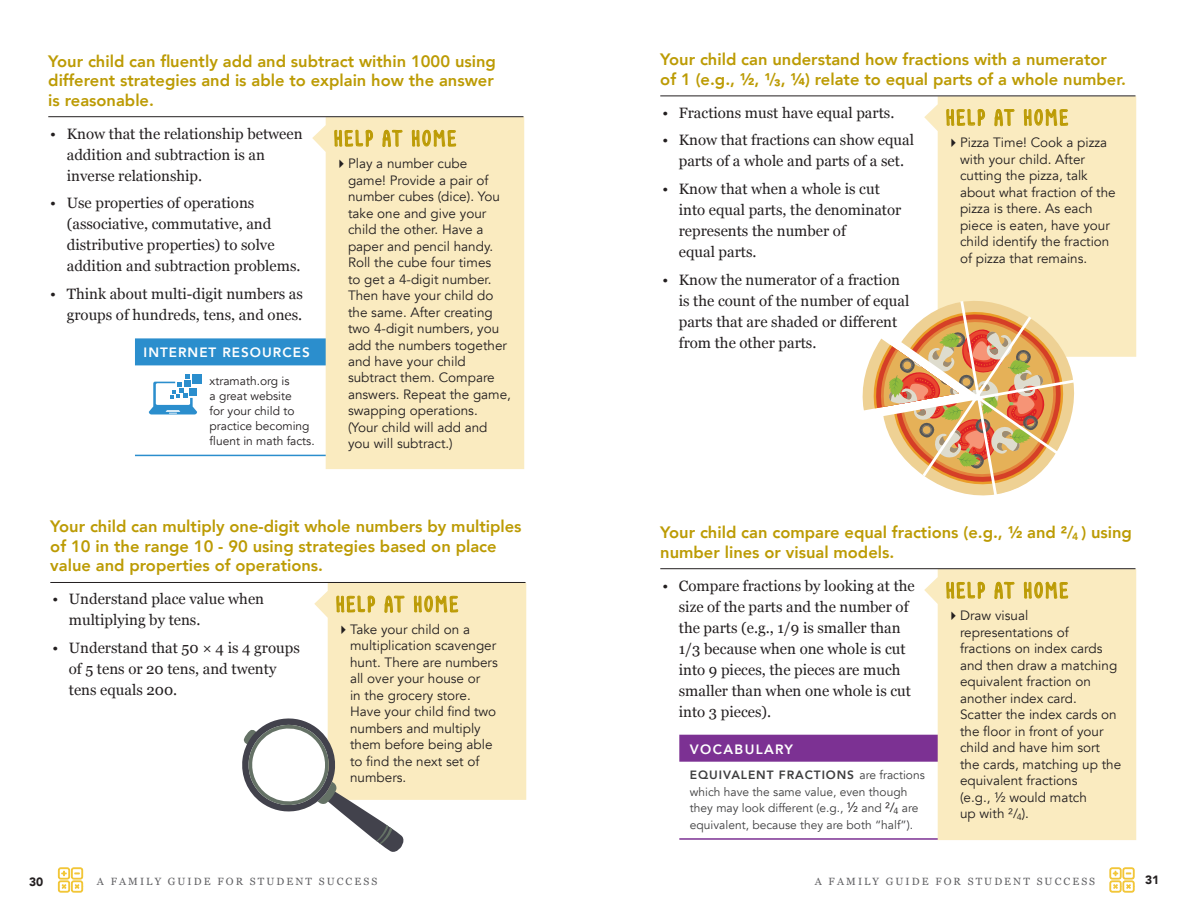
<style>
.page{position:relative;width:1188px;height:918px;background:#fff}
.page>*{position:absolute;margin:0;border:0;box-sizing:border-box;transform-origin:0 0}
.t1{font:22.5px "KG Empireof Dirt";letter-spacing:.13em;color:#bc9b04}
.t2{font:800 16.5px/19.5px "Avenir";color:#bc9b04}
.t3{font:15px/21px "Georgia";color:#231f20}
.t4{font:13.5px/16.5px "Avenir";color:#231f20}
.t5{font:800 13.5px "Avenir";letter-spacing:.075em;color:#fff}
.t6{font:800 13.5px "Avenir";letter-spacing:.1em;color:#fff}
.t7{font:12px/16.5px "Avenir";color:#3e3e3f}
.t8{font:12px/15px "Avenir";color:#231f20}
.t9{font:900 12px "Avenir";color:#231f20}
.t10{font:10.5px "Georgia";letter-spacing:.2em;color:#616164}
.s1{font-weight:800}
.s2{font-size:13.5px;color:#231f20}
</style>
<div class="page">
<hr style="left:679px;top:838px;width:282px;height:2px;background:#7c3193">
<div style="left:679px;top:735px;width:283px;height:27px;background:#7c3193"></div>
<div style="left:924px;top:97px;width:212px;height:260px;background:#faebc0"></div>
<svg style="left:924px;top:569px;width:212px;height:271px;background:#f9eac3"></svg>
<svg style="left:994px;top:108px;width:21px;height:58px"></svg>
<svg style="left:1024px;top:109px;width:44px;height:17px"></svg>
<svg style="left:994px;top:581px;width:21px;height:58px"></svg>
<svg style="left:1024px;top:582px;width:44px;height:17px"></svg>
<hr style="left:660px;top:96px;width:476px;height:1px;background:#231f20">
<hr style="left:660px;top:568px;width:476px;height:1px;background:#231f20">
<svg style="left:862px;top:299px;width:223px;height:197px"></svg>
<div style="left:135px;top:338px;width:200px;height:27px;background:#2b8ecd"></div>
<hr style="left:135px;top:455px;width:199px;height:1px;background:#2b8ecd">
<div style="left:192px;top:374px;width:9px;height:9px;background:#2b8ecd"></div>
<svg style="left:149px;top:375px;width:48px;height:39px"></svg>
<svg style="left:312px;top:117px;width:212px;height:352px;background:#f8ebc3"></svg>
<svg style="left:382px;top:129px;width:21px;height:58px"></svg>
<svg style="left:412px;top:130px;width:44px;height:17px"></svg>
<hr style="left:48px;top:116px;width:475px;height:1px;background:#231f20">
<div style="left:314px;top:583px;width:212px;height:217px;background:#faebc0"></div>
<svg style="left:384px;top:595px;width:21px;height:58px"></svg>
<svg style="left:414px;top:595px;width:44px;height:18px"></svg>
<hr style="left:50px;top:582px;width:476px;height:1px;background:#231f20">
<svg style="left:242px;top:717px;width:163px;height:135px"></svg>
<svg style="left:1109px;top:867px;width:26px;height:26px"></svg>
<svg style="left:58px;top:867px;width:25px;height:26px"></svg>
<svg style="left:946px;top:109px;width:39px;height:62px;background:#f4e3ae"></svg>
<svg style="left:946px;top:582px;width:39px;height:61px;background:#f4e3ae"></svg>
<svg style="left:334px;top:130px;width:39px;height:61px;background:#f4e3ae"></svg>
<svg style="left:336px;top:595px;width:39px;height:62px;background:#f4e3ae"></svg>
<p class="t2" style="left:48px;top:51px;width:449px">Your child can fluently add and subtract within 1000 using different strategies and is able to explain how the answer is reasonable.</p>
<h1 class="t1" style="left:335px;top:126px;width:123px">HELP AT HOME</h1>
<p class="t4" style="left:348px;top:155px;width:165px;text-indent:-14px">✔Play a number cube<br>game! Provide a pair of number cubes (dice). You take one and give your child the other. Have a paper and pencil handy.<br>Roll the cube four times<br>to get a 4-digit number.<br>Then have your child do the same. After creating two 4-digit numbers, you add the numbers together and have your child subtract them. Compare answers. Repeat the game, swapping operations. (Your child will add and you will subtract.)</p>
<p class="t3" style="left:67px;top:122px;width:237px;text-indent:-16px">• Know that the relationship between addition and subtraction is an inverse relationship.</p>
<p class="t3" style="left:67px;top:192px;width:235px;text-indent:-16px">• Use properties of operations (associative, commutative, and distributive properties) to solve addition and subtraction problems.</p>
<p class="t3" style="left:50px;top:283px;width:254px;text-align:right">• Think about multi-digit numbers as groups of hundreds, tens, and ones.</p>
<p class="t5" style="left:144px;top:342px;width:168px">INTERNET RESOURCES</p>
<p class="t8" style="left:210px;top:374px;width:107px">xtramath.org is<br>a great website<br>for your child to practice becoming fluent in math facts.</p>
<p class="t2" style="left:50px;top:517px;width:473px">Your child can multiply one-digit whole numbers by multiples of 10 in the range 10 - 90 using strategies based on place value and properties of operations.</p>
<h1 class="t1" style="left:337px;top:591px;width:123px">HELP AT HOME</h1>
<p class="t4" style="left:350px;top:621px;width:149px;text-indent:-14px">✔Take your child on a multiplication scavenger hunt. There are numbers all over your house or<br>in the grocery store.<br>Have your child find two numbers and multiply them before being able to find the next set of numbers.</p>
<p class="t3" style="left:69px;top:588px;width:197px;text-indent:-16px">• Understand place value when multiplying by tens.</p>
<p class="t3" style="left:69px;top:637px;width:232px;text-indent:-16px">• Understand that 50 × 4 is 4 groups of 5 tens or 20 tens, and twenty tens equals 200.</p>
<p class="t2" style="left:660px;top:50px;width:467px">Your child can understand how fractions with a numerator of 1 (e.g., ½, ¹/³, ¼) relate to equal parts of a whole number.</p>
<p class="t3" style="left:662px;top:101px;width:234px">• Fractions must have equal parts.</p>
<p class="t3" style="left:662px;top:129px;width:253px;text-align:center">• Know that fractions can show equal parts of a whole and parts of a set.</p>
<p class="t3" style="left:679px;top:178px;width:224px;text-indent:-16px">• Know that when a whole is cut into equal parts, the denominator represents the number of<br>equal parts.</p>
<p class="t3" style="left:679px;top:269px;width:232px;text-indent:-16px">• Know the numerator of a fraction is the count of the number of equal parts that are shaded or different from the other parts.</p>
<h1 class="t1" style="left:947px;top:105px;width:123px">HELP AT HOME</h1>
<p class="t4" style="left:960px;top:135px;width:157px;text-indent:-14px">✔Pizza Time! Cook a pizza with your child. After cutting the pizza, talk about what fraction of the pizza is there. As each piece is eaten, have your child identify the fraction of pizza that remains.</p>
<p class="t2" style="left:660px;top:523px;width:473px">Your child can compare equal fractions (e.g., ½ and ²/<sub>4</sub> ) using number lines or visual models.</p>
<p class="t3" style="left:679px;top:574px;width:237px;text-indent:-16px">• Compare fractions by looking at the size of the parts and the number of the parts (e.g., 1/9 is smaller than<br>1/3 because when one whole is cut into 9 pieces, the pieces are much smaller than when one whole is cut into 3 pieces).</p>
<p class="t6" style="left:690px;top:738px;width:105px">VOCABULARY</p>
<p class="t7" style="left:690px;top:767px;width:236px"><span class="s1">EQUIVALENT FRACTIONS</span> are fractions which have the same value, even though they may look different (e.g., <span class="s2">½</span> and <span class="s2">²/</span><sub>4</sub> are equivalent, because they are both “half”).</p>
<h1 class="t1" style="left:947px;top:578px;width:123px">HELP AT HOME</h1>
<p class="t4" style="left:960px;top:607px;width:163px;text-indent:-14px">✔Draw visual representations of fractions on index cards and then draw a matching equivalent fraction on another index card.<br>Scatter the index cards on the floor in front of your child and have him sort the cards, matching up the equivalent fractions<br>(e.g., ½ would match<br>up with ²/<sub>4</sub>).</p>
<p class="t9" style="left:29px;top:871px;width:16px">30</p>
<p class="t10" style="left:97px;top:873px;width:282px">A FAMILY GUIDE FOR STUDENT SUCCESS</p>
<p class="t10" style="left:815px;top:873px;width:282px">A FAMILY GUIDE FOR STUDENT SUCCESS</p>
<p class="t9" style="left:1145px;top:870px;width:16px">31</p>
</div>
